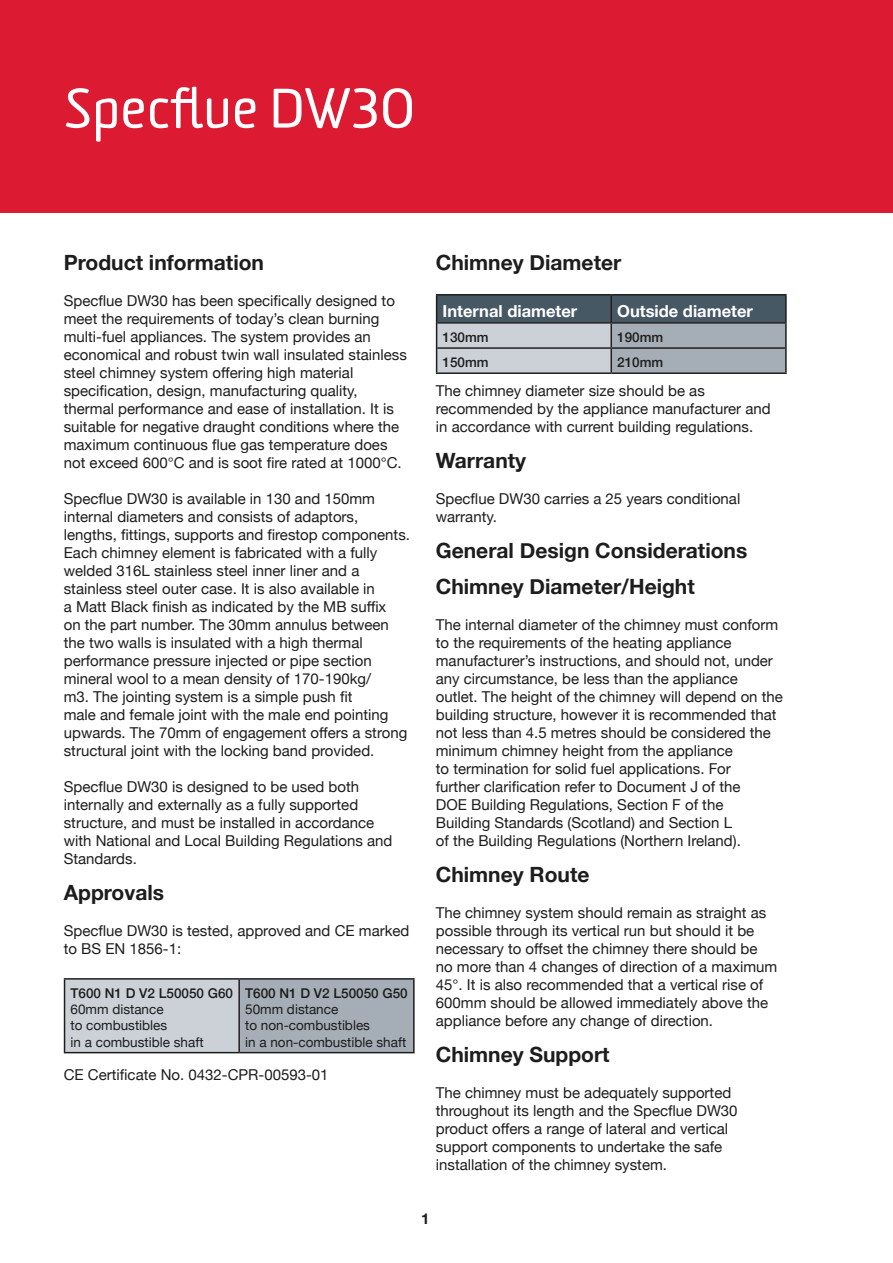
<style>
.page{position:relative;width:893px;height:1263px;background:#fff}
.page>*{position:absolute;margin:0;border:0;box-sizing:border-box;transform-origin:0 0}
.Heading_1{font:54px "Sommet Rounded";color:#fff}
.Body_Copy{font:700 21px/36px "Helvetica Neue";color:#1c1d1c}
.Table_Header{font:700 16.5px "Helvetica Neue";color:#fff}
.Body_Copy-2{font:15px/18px "Helvetica Neue";color:#1c1d1c}
.Body_Copy_copy{font:15px/18px "Helvetica Neue";color:#1c1d1c}
.Heading_2{font:700 15px "Helvetica Neue";color:#1c1d1c}
.Table_Content{font:13.5px/16.2px "Helvetica Neue";color:#1c1d1c}
.Table_Content-2{font:500 13.5px "Helvetica Neue";color:#1c1d1c}
</style>
<div class="page">
<div style="left:0;top:0;width:893px;height:213px;background:#dc1a32"></div>
<div style="left:65px;top:979px;width:174px;height:74px;background:#ccd1d8"></div>
<div style="left:239px;top:979px;width:175px;height:74px;background:#a5adb6"></div>
<hr style="left:64px;top:978px;width:175px;height:2px;background:#1c1d1c">
<hr style="left:64px;top:980px;width:1px;height:72px;background:#1c1d1c">
<hr style="left:239px;top:978px;width:176px;height:2px;background:#1c1d1c">
<hr style="left:413px;top:980px;width:2px;height:72px;background:#1c1d1c">
<hr style="left:64px;top:1052px;width:175px;height:1px;background:#1c1d1c">
<hr style="left:239px;top:1052px;width:176px;height:1px;background:#1c1d1c">
<hr style="left:238px;top:980px;width:2px;height:72px;background:#231f20">
<hr style="left:436px;top:294px;width:175px;height:2px;background:#1c1d1c">
<hr style="left:611px;top:294px;width:176px;height:2px;background:#1c1d1c">
<hr style="left:785px;top:296px;width:2px;height:27px;background:#1c1d1c">
<hr style="left:785px;top:323px;width:2px;height:25px;background:#1c1d1c">
<svg style="left:436px;top:295px;width:350px;height:77px;background:#8c97a0"></svg>
<hr style="left:785px;top:348px;width:2px;height:24px;background:#1c1d1c">
<hr style="left:436px;top:372px;width:175px;height:2px;background:#1c1d1c">
<hr style="left:611px;top:372px;width:176px;height:2px;background:#1c1d1c">
<hr style="left:610px;top:296px;width:2px;height:26px;background:#231f20">
<hr style="left:437px;top:322px;width:174px;height:2px;background:#231f20">
<hr style="left:611px;top:322px;width:174px;height:2px;background:#231f20">
<hr style="left:610px;top:324px;width:2px;height:23px;background:#231f20">
<hr style="left:437px;top:347px;width:174px;height:2px;background:#231f20">
<hr style="left:611px;top:347px;width:174px;height:2px;background:#231f20">
<hr style="left:610px;top:349px;width:2px;height:23px;background:#231f20">
<p class="Heading_1" style="left:64px;top:73px;width:353px">Specflue DW30</p>
<p class="Body_Copy" style="left:64px;top:245px;width:202px">Product information</p>
<p class="Body_Copy-2" style="left:64px;top:293px;width:345px">Specflue DW30 has been specifically designed to meet the requirements of today’s clean burning multi-fuel appliances. The system provides an economical and robust twin wall insulated stainless steel chimney system offering high material specification, design, manufacturing quality, thermal performance and ease of installation. It is suitable for negative draught conditions where the maximum continuous flue gas temperature does not exceed 600°C and is soot fire rated at 1000°C.</p>
<p class="Body_Copy-2" style="left:64px;top:491px;width:348px">Specflue DW30 is available in 130 and 150mm internal diameters and consists of adaptors, lengths, fittings, supports and firestop components.<br>Each chimney element is fabricated with a fully welded 316L stainless steel inner liner and a stainless steel outer case. It is also available in<br>a Matt Black finish as indicated by the MB suffix<br>on the part number. The 30mm annulus between the two walls is insulated with a high thermal performance pressure injected or pipe section mineral wool to a mean density of 170-190kg/<br>m3. The jointing system is a simple push fit<br>male and female joint with the male end pointing upwards. The 70mm of engagement offers a strong structural joint with the locking band provided.</p>
<p class="Body_Copy-2" style="left:64px;top:779px;width:330px">Specflue DW30 is designed to be used both internally and externally as a fully supported structure, and must be installed in accordance with National and Local Building Regulations and Standards.</p>
<p class="Body_Copy" style="left:64px;top:875px;width:102px">Approvals</p>
<p class="Body_Copy_copy" style="left:64px;top:923px;width:347px">Specflue DW30 is tested, approved and CE marked to BS EN 1856-1:</p>
<p class="Table_Content-2" style="left:71px;top:982px;width:164px">T600 N1 D V2 L50050 G60</p>
<p class="Table_Content" style="left:71px;top:1002px;width:98px">60mm distance to combustibles</p>
<p class="Table_Content" style="left:71px;top:1034px;width:135px">in a combustible shaft</p>
<p class="Table_Content-2" style="left:245px;top:982px;width:164px">T600 N1 D V2 L50050 G50</p>
<p class="Table_Content" style="left:245px;top:1002px;width:126px">50mm distance<br>to non-combustibles</p>
<p class="Table_Content" style="left:245px;top:1034px;width:163px">in a non-combustible shaft</p>
<p class="Body_Copy-2" style="left:64px;top:1067px;width:266px">CE Certificate No. 0432-CPR-00593-01</p>
<p class="Body_Copy" style="left:436px;top:245px;width:187px">Chimney Diameter</p>
<p class="Table_Header" style="left:443px;top:298px;width:136px">Internal diameter</p>
<p class="Table_Header" style="left:617px;top:298px;width:137px">Outside diameter</p>
<p class="Table_Content-2" style="left:443px;top:326px;width:48px">130mm</p>
<p class="Table_Content-2" style="left:617px;top:326px;width:48px">190mm</p>
<p class="Table_Content-2" style="left:443px;top:352px;width:48px">150mm</p>
<p class="Table_Content-2" style="left:617px;top:352px;width:48px">210mm</p>
<p class="Body_Copy-2" style="left:436px;top:383px;width:336px">The chimney diameter size should be as recommended by the appliance manufacturer and in accordance with current building regulations.</p>
<p class="Body_Copy" style="left:436px;top:443px;width:92px">Warranty</p>
<p class="Body_Copy_copy" style="left:436px;top:491px;width:306px">Specflue DW30 carries a 25 years conditional warranty.</p>
<p class="Body_Copy" style="left:436px;top:533px;width:313px">General Design Considerations<br>Chimney Diameter/Height</p>
<p class="Body_Copy-2" style="left:436px;top:617px;width:349px">The internal diameter of the chimney must conform to the requirements of the heating appliance manufacturer’s instructions, and should not, under any circumstance, be less than the appliance outlet. The height of the chimney will depend on the building structure, however it is recommended that not less than 4.5 metres should be considered the minimum chimney height from the appliance<br>to termination for solid fuel applications. For<br>further clarification refer to Document J of the<br>DOE Building Regulations, Section F of the<br>Building Standards (Scotland) and Section L<br>of the Building Regulations (Northern Ireland).</p>
<p class="Body_Copy" style="left:436px;top:857px;width:155px">Chimney Route</p>
<p class="Body_Copy-2" style="left:436px;top:905px;width:343px">The chimney system should remain as straight as possible through its vertical run but should it be necessary to offset the chimney there should be no more than 4 changes of direction of a maximum 45°. It is also recommended that a vertical rise of 600mm should be allowed immediately above the appliance before any change of direction.</p>
<p class="Body_Copy" style="left:436px;top:1037px;width:175px">Chimney Support</p>
<p class="Body_Copy-2" style="left:436px;top:1085px;width:303px">The chimney must be adequately supported throughout its length and the Specflue DW30 product offers a range of lateral and vertical support components to undertake the safe installation of the chimney system.</p>
<p class="Heading_2" style="left:421px;top:1207px;width:10px">1</p>
</div>
